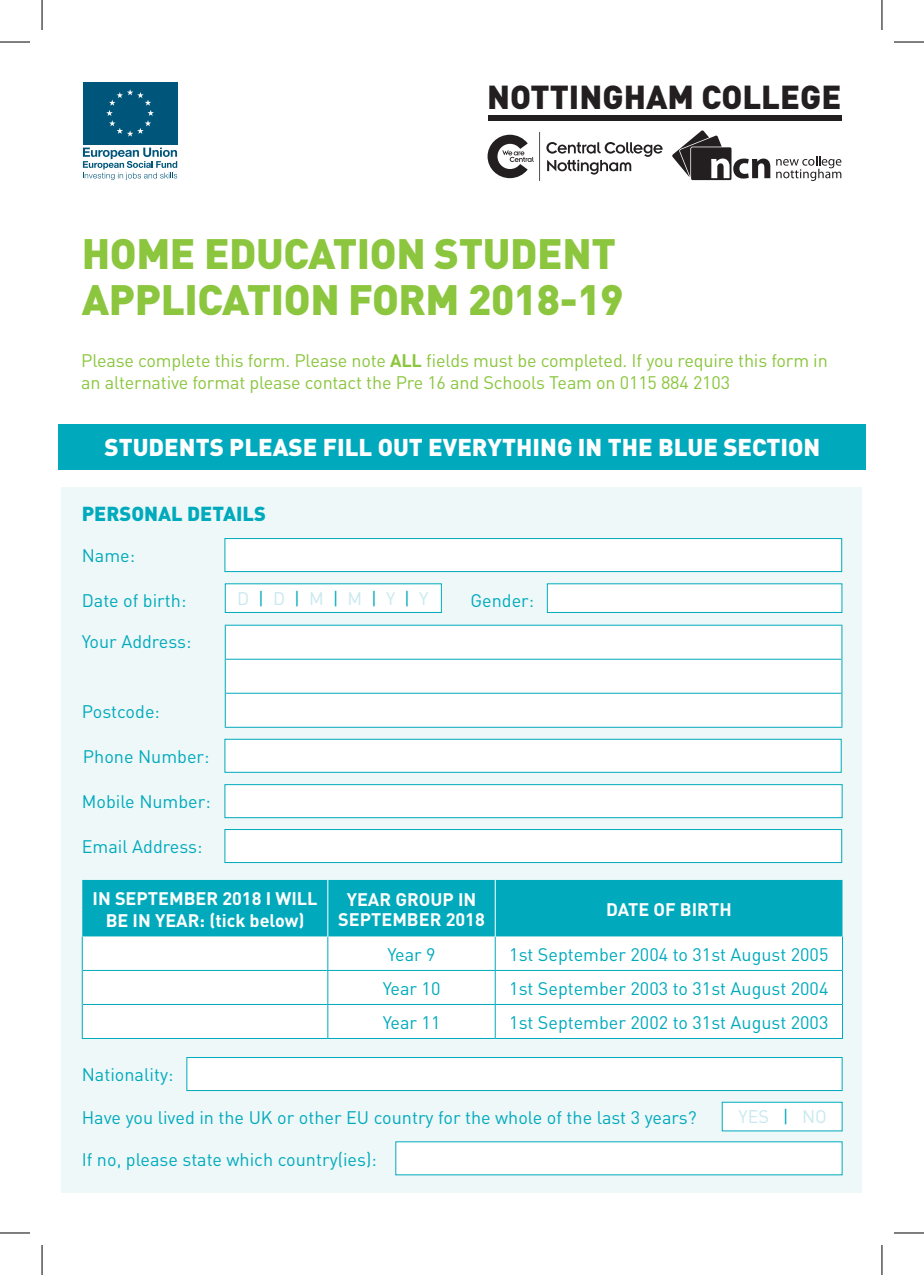
<style>
.page{position:relative;width:924px;height:1275px;background:#fff}
.page>*{position:absolute;margin:0;border:0;box-sizing:border-box;transform-origin:0 0}
.t1{font:900 42px/46px "DIN";letter-spacing:-.01em;color:#8bc63e}
.t2{font:900 32.8px "DIN";color:#231f20}
.t3{font:900 24px "DIN";color:#fff}
.t4{font:900 20px "DIN";color:#00aabc}
.t5{font:18px "DIN";color:#00aabc}
.t6{font:18px/21.6px "DIN";letter-spacing:-.01em;color:#8bc63e}
.t7{font:700 18px/21.6px "DIN";color:#fff;text-align:center}
.t8{font:18px "DIN";color:#c8e9ef}
.s1{font-weight:700}
.s2{color:#00aabc}
</style>
<div class="page">
<svg style="left:83px;top:148px;width:94px;height:32px"></svg>
<div style="left:83px;top:82px;width:94px;height:63px;background:#00567a"></div>
<svg style="left:106px;top:89px;width:48px;height:48px"></svg>
<div style="left:62px;top:487px;width:799px;height:705px;background:#eef8f9"></div>
<div style="left:224px;top:538px;width:617px;height:34px;background:#fff;border:1px solid #00aabc"></div>
<div style="left:225px;top:584px;width:216px;height:28px;background:#fff"></div>
<div style="left:225px;top:583px;width:216px;height:30px;border:1px solid #00aabc"></div>
<div style="left:59px;top:424px;width:806px;height:46px;background:#00aabc"></div>
<div style="left:224px;top:739px;width:617px;height:34px;background:#fff;border:1px solid #00aabc"></div>
<div style="left:224px;top:784px;width:618px;height:34px;background:#fff;border:1px solid #00aabc"></div>
<div style="left:224px;top:829px;width:617px;height:34px;background:#fff;border:1px solid #00aabc"></div>
<div style="left:82px;top:880px;width:760px;height:56px;background:#00aabc"></div>
<div style="left:83px;top:936px;width:758px;height:102px;background:#fff"></div>
<hr style="left:327px;top:936px;width:1px;height:34px;background:#00aabc">
<hr style="left:327px;top:1004px;width:1px;height:34px;background:#00aabc">
<hr style="left:327px;top:970px;width:1px;height:34px;background:#00aabc">
<hr style="left:494px;top:936px;width:1px;height:34px;background:#00aabc">
<hr style="left:83px;top:970px;width:244px;height:1px;background:#00aabc">
<hr style="left:327px;top:970px;width:168px;height:1px;background:#00aabc">
<hr style="left:495px;top:970px;width:346px;height:1px;background:#00aabc">
<hr style="left:494px;top:970px;width:1px;height:34px;background:#00aabc">
<hr style="left:83px;top:1004px;width:244px;height:1px;background:#00aabc">
<hr style="left:327px;top:1004px;width:168px;height:1px;background:#00aabc">
<hr style="left:495px;top:1004px;width:346px;height:1px;background:#00aabc">
<hr style="left:494px;top:1004px;width:1px;height:34px;background:#00aabc">
<hr style="left:82px;top:936px;width:1px;height:34px;background:#00aabc">
<hr style="left:841px;top:936px;width:1px;height:34px;background:#00aabc">
<hr style="left:82px;top:970px;width:1px;height:34px;background:#00aabc">
<hr style="left:841px;top:970px;width:1px;height:34px;background:#00aabc">
<hr style="left:82px;top:1004px;width:1px;height:34px;background:#00aabc">
<hr style="left:841px;top:1004px;width:1px;height:34px;background:#00aabc">
<hr style="left:82px;top:1038px;width:245px;height:1px;background:#00aabc">
<hr style="left:327px;top:1038px;width:168px;height:1px;background:#00aabc">
<hr style="left:495px;top:1038px;width:347px;height:1px;background:#00aabc">
<hr style="left:327px;top:880px;width:1px;height:56px;background:#fff">
<hr style="left:494px;top:880px;width:1px;height:56px;background:#fff">
<div style="left:186px;top:1057px;width:656px;height:34px;background:#fff;border:1px solid #00aabc"></div>
<div style="left:395px;top:1141px;width:447px;height:34px;background:#fff"></div>
<div style="left:721px;top:1102px;width:120px;height:29px;background:#fff"></div>
<div style="left:226px;top:625px;width:615px;height:102px;background:#fff"></div>
<hr style="left:226px;top:659px;width:615px;height:1px;background:#00aabc">
<hr style="left:226px;top:693px;width:615px;height:1px;background:#00aabc">
<hr style="left:225px;top:624px;width:617px;height:1px;background:#00aabc">
<hr style="left:225px;top:625px;width:1px;height:34px;background:#00aabc">
<hr style="left:841px;top:625px;width:1px;height:34px;background:#00aabc">
<hr style="left:225px;top:659px;width:1px;height:34px;background:#00aabc">
<hr style="left:841px;top:659px;width:1px;height:34px;background:#00aabc">
<hr style="left:225px;top:693px;width:1px;height:34px;background:#00aabc">
<hr style="left:841px;top:693px;width:1px;height:34px;background:#00aabc">
<hr style="left:225px;top:727px;width:617px;height:1px;background:#00aabc">
<div style="left:547px;top:584px;width:294px;height:28px;background:#fff"></div>
<div style="left:546px;top:583px;width:296px;height:30px;border:1px solid #00aabc"></div>
<svg style="left:487px;top:132px;width:175px;height:49px"></svg>
<svg style="left:672px;top:130px;width:169px;height:51px"></svg>
<div style="left:487px;top:115px;width:354px;height:6px;background:#231f20"></div>
<hr style="left:0;top:42px;width:30px;height:1px;background:#000">
<hr style="left:893px;top:42px;width:30px;height:1px;background:#000">
<hr style="left:0;top:1232px;width:30px;height:1px;background:#000">
<hr style="left:893px;top:1232px;width:30px;height:1px;background:#000">
<hr style="left:42px;top:0;width:1px;height:30px;background:#000">
<hr style="left:42px;top:1245px;width:1px;height:30px;background:#000">
<hr style="left:881px;top:0;width:1px;height:30px;background:#000">
<hr style="left:881px;top:1245px;width:1px;height:30px;background:#000">
<p class="t2" style="left:487px;top:75px;width:355px">NOTTINGHAM COLLEGE</p>
<p class="t1" style="left:82px;top:229px;width:543px">HOME EDUCATION STUDENT<br>APPLICATION FORM 2018-19</p>
<p class="t6" style="left:81px;top:349px;width:747px">Please complete this form. Please note <span class="s1">ALL</span> fields must be completed. If you require this form in an alternative format please contact the Pre 16 and Schools Team on 0115 884 2103</p>
<p class="t3" style="left:104px;top:431px;width:717px">STUDENTS PLEASE FILL OUT EVERYTHING IN THE BLUE SECTION</p>
<p class="t4" style="left:82px;top:500px;width:185px">PERSONAL DETAILS</p>
<p class="t5" style="left:82px;top:544px;width:55px">Name:</p>
<p class="t5" style="left:82px;top:589px;width:106px">Date of birth:</p>
<p class="t5" style="left:82px;top:630px;width:111px">Your Address:</p>
<p class="t5" style="left:82px;top:700px;width:80px">Postcode:</p>
<p class="t8" style="left:237px;top:587px;width:193px">D <span class="s2">|</span> D <span class="s2">|</span> M <span class="s2">|</span> M <span class="s2">|</span> Y <span class="s2">|</span> Y</p>
<p class="t5" style="left:470px;top:589px;width:65px">Gender:</p>
<p class="t5" style="left:83px;top:745px;width:128px">Phone Number:</p>
<p class="t5" style="left:82px;top:790px;width:130px">Mobile Number:</p>
<p class="t5" style="left:82px;top:835px;width:122px">Email Address:</p>
<p class="t7" style="left:92px;top:887px;width:226px">IN SEPTEMBER 2018 I WILL<br>BE IN YEAR: (tick below)</p>
<p class="t7" style="left:338px;top:888px;width:148px;line-height:20px">YEAR GROUP IN<br>SEPTEMBER 2018</p>
<p class="t7" style="left:605px;top:897px;width:127px">DATE OF BIRTH</p>
<p class="t5" style="left:387px;top:943px;width:50px">Year 9</p>
<p class="t5" style="left:509px;top:943px;width:320px">1st September 2004 to 31st August 2005</p>
<p class="t5" style="left:382px;top:977px;width:59px">Year 10</p>
<p class="t5" style="left:509px;top:977px;width:320px">1st September 2003 to 31st August 2004</p>
<p class="t5" style="left:382px;top:1011px;width:59px">Year 11</p>
<p class="t5" style="left:509px;top:1011px;width:320px">1st September 2002 to 31st August 2003</p>
<p class="t5" style="left:82px;top:1063px;width:93px">Nationality:</p>
<p class="t5" style="left:82px;top:1106px;width:616px">Have you lived in the UK or other EU country for the whole of the last 3 years?</p>
<p class="t5" style="left:82px;top:1148px;width:296px">If no, please state which country(ies):</p>
<p class="t8" style="left:738px;top:1105px;width:90px">YES <span class="s2">|</span> NO</p>
</div>
